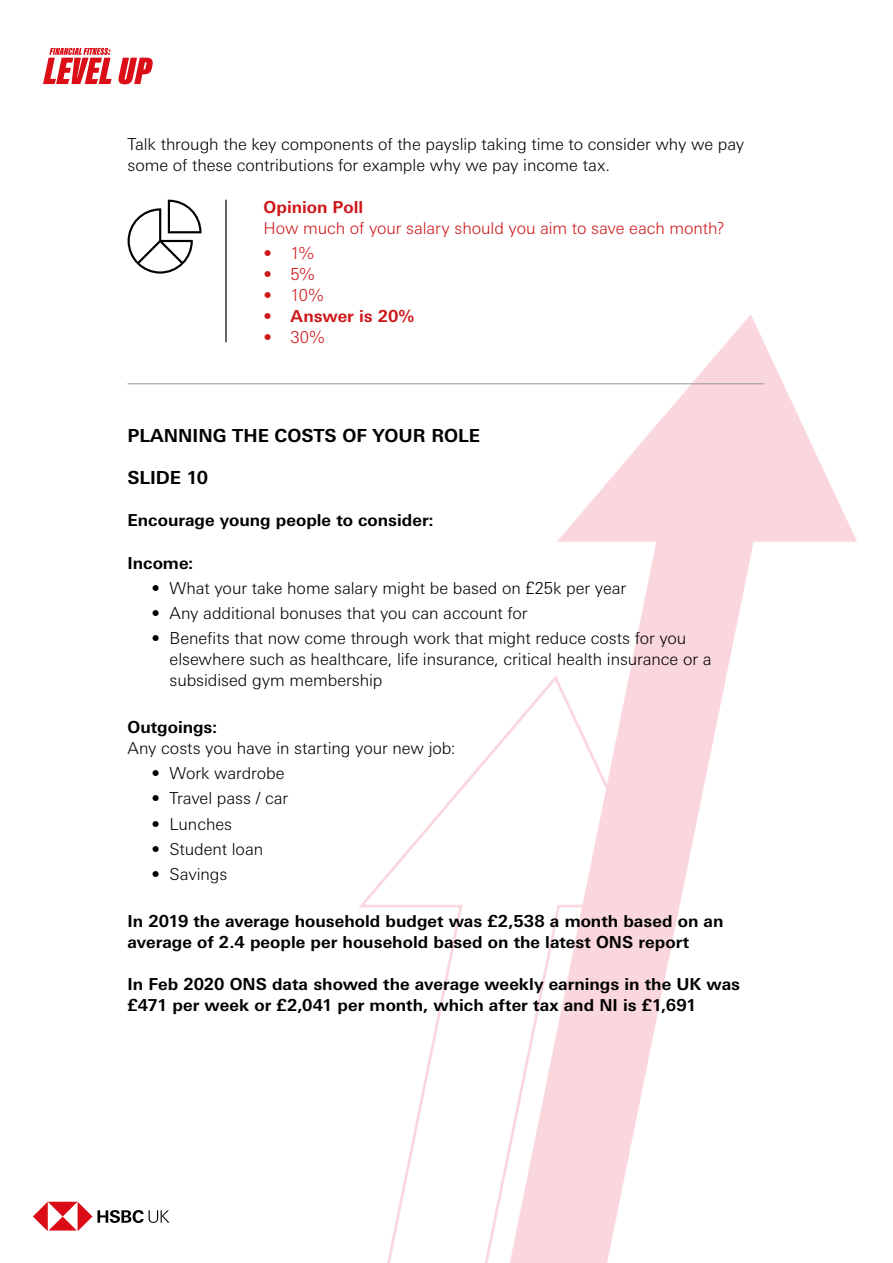
<style>
.page{position:relative;width:893px;height:1263px;background:#fff}
.page>*{position:absolute;margin:0;border:0;box-sizing:border-box;transform-origin:0 0}
.t1{font:700 18px "Univers Nextfor HSBC";color:#000}
.t2{font:300 16.5px/21px "Univers Nextfor HSBC";letter-spacing:-.005em;color:#000}
.t3{font:700 16.5px/21px "Univers Nextfor HSBC";color:#000}
.t4{font:300 16.5px "Univers Nextfor HSBC";letter-spacing:-.005em;color:#cd1719}
.t5{font:700 16.5px "Univers Nextfor HSBC";color:#cd1719}
</style>
<div class="page">
<img style="left:46px;top:47px;width:811px;height:1216px">
<svg style="left:33px;top:1202px;width:136px;height:28px"></svg>
<hr style="left:128px;top:383px;width:637px;height:1px;background:#949494">
<hr style="left:225px;top:200px;width:2px;height:142px;background:#000">
<svg style="left:128px;top:200px;width:74px;height:74px"></svg>
<svg style="left:43px;top:48px;width:110px;height:36px"></svg>
<p class="t2" style="left:128px;top:132px;width:618px">Talk through the key components of the payslip taking time to consider why we pay some of these contributions for example why we pay income tax.</p>
<p class="t5" style="left:264px;top:195px;width:101px">Opinion Poll</p>
<p class="t4" style="left:264px;top:217px;width:462px">How much of your salary should you aim to save each month?</p>
<p class="t4" style="left:264px;top:242px;width:52px">• 1%</p>
<p class="t4" style="left:264px;top:263px;width:53px">• 5%</p>
<p class="t4" style="left:264px;top:284px;width:61px">• 10%</p>
<p class="t5" style="left:264px;top:305px;width:152px">• Answer is 20%</p>
<p class="t4" style="left:264px;top:326px;width:62px">• 30%</p>
<p class="t1" style="left:128px;top:423px;width:354px">PLANNING THE COSTS OF YOUR ROLE</p>
<p class="t1" style="left:128px;top:465px;width:82px">SLIDE 10</p>
<p class="t3" style="left:128px;top:509px;width:308px">Encourage young people to consider:</p>
<p class="t3" style="left:128px;top:551px;width:67px">Income:</p>
<p class="t2" style="left:152px;top:576px;width:476px">• What your take home salary might be based on £25k per year</p>
<p class="t2" style="left:152px;top:602px;width:377px">• Any additional bonuses that you can account for</p>
<p class="t2" style="left:170px;top:627px;width:543px;text-indent:-18px">• Benefits that now come through work that might reduce costs for you elsewhere such as healthcare, life insurance, critical health insurance or a subsidised gym membership</p>
<p class="t3" style="left:128px;top:715px;width:91px">Outgoings:</p>
<p class="t2" style="left:128px;top:736px;width:329px">Any costs you have in starting your new job:</p>
<p class="t2" style="left:152px;top:762px;width:135px">• Work wardrobe</p>
<p class="t2" style="left:152px;top:787px;width:138px">• Travel pass / car</p>
<p class="t2" style="left:152px;top:812px;width:82px">• Lunches</p>
<p class="t2" style="left:152px;top:837px;width:113px">• Student loan</p>
<p class="t2" style="left:152px;top:863px;width:77px">• Savings</p>
<p class="t3" style="left:128px;top:909px;width:597px">In 2019 the average household budget was £2,538 a month based on an average of 2.4 people per household based on the latest ONS report</p>
<p class="t3" style="left:128px;top:972px;width:614px">In Feb 2020 ONS data showed the average weekly earnings in the UK was £471 per week or £2,041 per month, which after tax and NI is £1,691</p>
</div>
